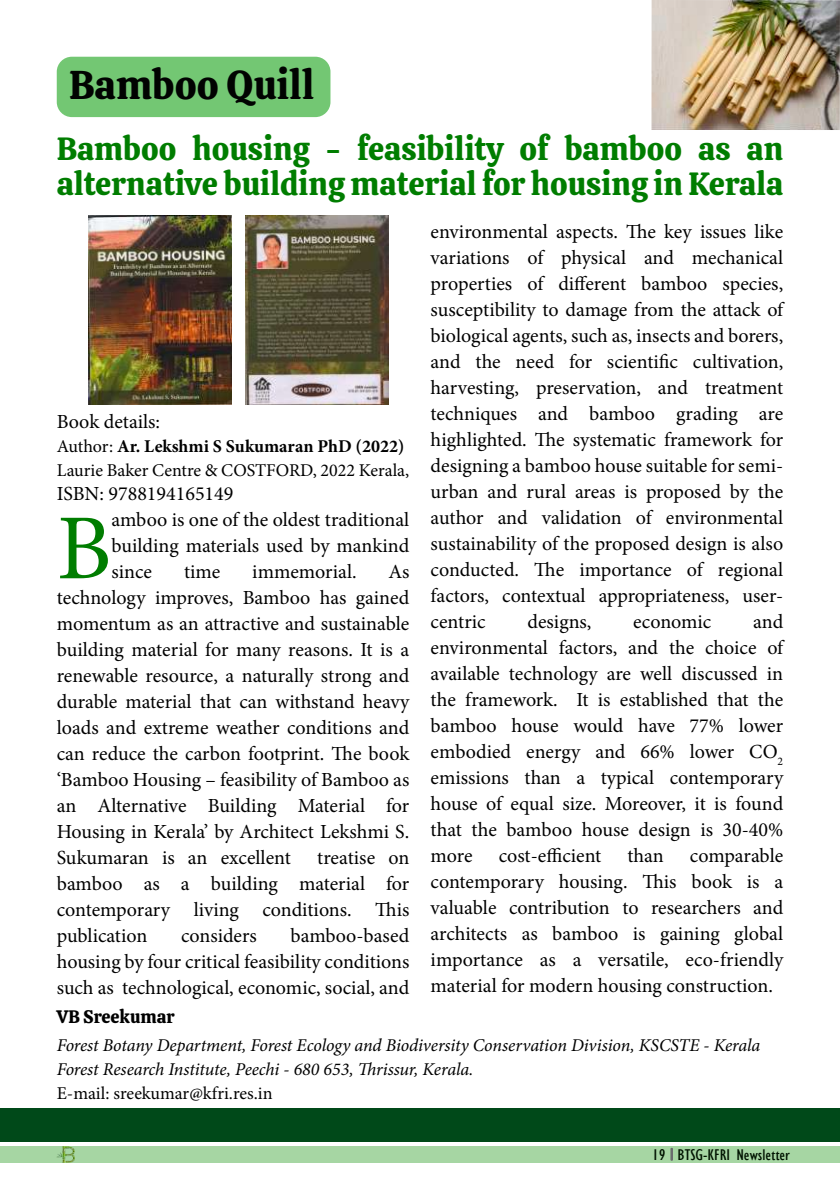
<style>
.page{position:relative;width:840px;height:1191px;background:#fff}
.page>*{position:absolute;margin:0;border:0;box-sizing:border-box;transform-origin:0 0}
.t1{font:93px "Minion Pro";color:#007d00}
.t2{font:40px "Calistoga";color:#000}
.t3{font:32px/34.6px "Calistoga";color:#007d00}
.t4{font:20px/26px "Minion Pro";color:#000;text-align:justify}
.t5{font:italic 18px/24px "Minion Pro";letter-spacing:-.01em;color:#000}
.t6{font:18px/24px "Minion Pro";color:#000}
.t7{font:18px "Calistoga";color:#000}
.t8{font:condensed 16px "Gill Sans";color:#001300;scale:1.14 1}
.s1{font-weight:700}
</style>
<div class="page">
<div style="left:0;top:1108px;width:839px;height:34px;background:#004919"></div>
<div style="left:0;top:1146px;width:839px;height:17px;background:#a6d6a3"></div>
<svg style="left:670px;top:1147px;width:2px;height:13px"></svg>
<img style="left:57px;top:1146px;width:18px;height:16px">
<div style="left:57px;top:57px;width:273px;height:60px;background:#73c773;border-radius:15px"></div>
<img style="left:651px;top:0;width:188px;height:130px">
<img style="left:88px;top:215px;width:143px;height:190px">
<img style="left:245px;top:215px;width:143px;height:190px">
<h2 class="t2" style="left:69px;top:59px;width:247px">Bamboo Quill</h2>
<h3 class="t3" style="left:57px;top:132px;width:727px">Bamboo housing - feasibility of bamboo as an alternative building material for housing in Kerala</h3>
<p class="t4" style="left:57px;top:411px;width:105px">Book details:</p>
<p class="t6" style="left:57px;top:436px;width:354px">Author: <span class="s1">Ar. Lekshmi S Sukumaran PhD (2022)<br></span>Laurie Baker Centre &amp; COSTFORD, 2022 Kerala,</p>
<p class="t4" style="left:57px;top:483px;width:178px">ISBN: 9788194165149</p>
<h1 class="t1" style="left:57px;top:510px;width:56px">B</h1>
<p class="t4" style="left:111px;top:509px;width:299px">amboo is one of the oldest traditional building materials used by mankind since</p>
<p class="t4" style="left:184px;top:561px;width:38px">time</p>
<p class="t4" style="left:252px;top:561px;width:106px">immemorial.</p>
<p class="t4" style="left:57px;top:561px;width:354px;text-indent:331px">As technology improves, Bamboo has gained momentum as an attractive and sustainable building material for many reasons. It is a renewable resource, a naturally strong and durable material that can withstand heavy loads and extreme weather conditions and can reduce the carbon footprint. The book ‘Bamboo Housing – feasibility of Bamboo as an Alternative Building Material for Housing in Kerala’ by Architect Lekshmi S.<br>Sukumaran is an excellent</p>
<p class="t4" style="left:57px;top:847px;width:354px;text-indent:260px">treatise on bamboo as a building material for contemporary living conditions. This publication</p>
<p class="t4" style="left:57px;top:925px;width:354px;text-indent:233px">bamboo-based housing by four critical feasibility conditions such as technological, economic, social, and</p>
<p class="t4" style="left:181px;top:925px;width:77px">considers</p>
<p class="t4" style="left:430px;top:220px;width:354px">environmental aspects. The key issues like variations of physical and mechanical properties of different bamboo species, susceptibility to damage from the attack of biological agents, such as, insects and borers, and the need for scientific cultivation, harvesting, preservation, and treatment techniques and bamboo grading are highlighted. The systematic framework for designing a bamboo house suitable for semi&shy;urban and rural areas is proposed by the author and validation of environmental sustainability of the proposed design is also conducted. The importance of regional factors, contextual appropriateness, user&shy;centric</p>
<p class="t4" style="left:430px;top:610px;width:354px;text-indent:322px">and environmental factors, and the choice of available technology are well discussed in the framework. It is established that the bamboo house would have 77% lower embodied energy and 66% lower CO<sub>2 </sub>emissions than a typical contemporary house of equal size. Moreover, it is found that the bamboo house design is 30-40% more</p>
<p class="t4" style="left:527px;top:610px;width:65px">designs,</p>
<p class="t4" style="left:633px;top:610px;width:80px">economic</p>
<p class="t4" style="left:498px;top:844px;width:104px">cost-efficient</p>
<p class="t4" style="left:627px;top:844px;width:38px">than</p>
<p class="t4" style="left:430px;top:844px;width:354px;text-indent:259px">comparable contemporary housing. This book is a valuable contribution to researchers and architects as bamboo is gaining global importance as a versatile, eco-friendly material for modern housing construction.</p>
<p class="t7" style="left:57px;top:1004px;width:119px">VB Sreekumar</p>
<p class="t5" style="left:57px;top:1034px;width:704px">Forest Botany Department, Forest Ecology and Biodiversity Conservation Division, KSCSTE - Kerala<br>Forest Research Institute, Peechi - 680 653, Thrissur, Kerala.</p>
<p class="t6" style="left:57px;top:1082px;width:217px">E-mail: sreekumar@kfri.res.in</p>
<p class="t8" style="left:651px;top:1148px;width:122px">19 BTSG-KFRI Newsletter</p>
</div>
